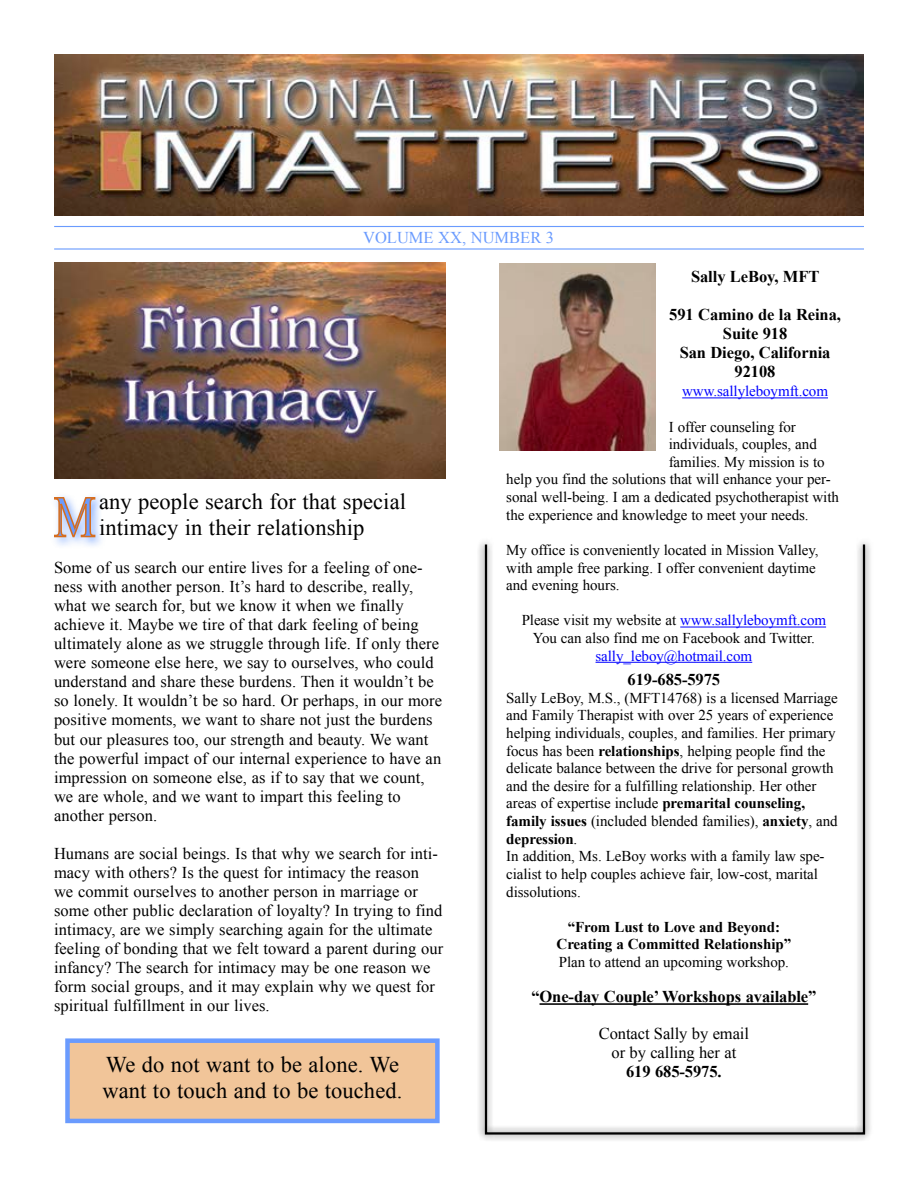
<style>
.page{position:relative;width:918px;height:1188px;background:#fff}
.page>*{position:absolute;margin:0;border:0;box-sizing:border-box;transform-origin:0 0}
.t1{font:22.5px/26px "Times New Roman";letter-spacing:.005em;color:#000}
.t2{font:16.5px/19px "Times New Roman";letter-spacing:.005em;color:#000}
.t3{font:700 16.5px/19px "Times New Roman";letter-spacing:-.005em;color:#000;text-align:center}
.t4{font:16.5px "Times New Roman";color:#6a9bfe}
.t5{font:15px/17.7px "Times New Roman";letter-spacing:-.005em;color:#000}
.t6{font:700 15px/17.5px "Times New Roman";letter-spacing:-.005em;color:#000;text-align:center}
.t7{font:15px "Times New Roman";letter-spacing:-.005em;color:#00f}
.s1{color:#00f}
.s2{font-weight:700}
</style>
<div class="page">
<img style="left:54px;top:262px;width:392px;height:216px">
<div style="left:477px;top:537px;width:397px;height:606px;background:#000;opacity:.75"></div>
<div style="left:485px;top:543px;width:380px;height:592px;border:2px solid #000"></div>
<div style="left:50px;top:493px;width:57px;height:56px;background:#6a9bfe;opacity:.75"></div>
<svg style="left:53px;top:495px;width:43px;height:43px"></svg>
<div style="left:499px;top:263px;width:350px;height:855px;background:#fff"></div>
<hr style="left:682px;top:398px;width:146px;height:1px;background:#00f">
<hr style="left:680px;top:627px;width:146px;height:1px;background:#00f">
<hr style="left:596px;top:662px;width:156px;height:1px;background:#00f">
<hr style="left:540px;top:1003px;width:268px;height:2px;background:#000">
<img style="left:500px;top:264px;width:155px;height:186px">
<img style="left:54px;top:54px;width:810px;height:162px">
<hr style="left:54px;top:226px;width:810px;height:1px;background:#6a9bfe">
<hr style="left:54px;top:248px;width:810px;height:2px;background:#6a9bfe">
<div style="left:68px;top:1041px;width:369px;height:80px;background:#f1c599"></div>
<div style="left:65px;top:1038px;width:375px;height:85px;border:4px solid #6a9bfe"></div>
<p class="t4" style="left:363px;top:227px;width:192px">VOLUME XX, NUMBER 3</p>
<h1 class="t1" style="left:99px;top:488px;width:309px">any people search for that special intimacy in their relationship</h1>
<p class="t2" style="left:54px;top:558px;width:390px">Some of us search our entire lives for a feeling of one&shy;ness with another person. It’s hard to describe, really, what we search for, but we know it when we finally achieve it. Maybe we tire of that dark feeling of being ultimately alone as we struggle through life. If only there were someone else here, we say to ourselves, who could understand and share these burdens. Then it wouldn’t be so lonely. It wouldn’t be so hard. Or perhaps, in our more positive moments, we want to share not just the burdens but our pleasures too, our strength and beauty. We want the powerful impact of our internal experience to have an impression on someone else, as if to say that we count, we are whole, and we want to impart this feeling to another person.</p>
<p class="t2" style="left:54px;top:844px;width:391px">Humans are social beings. Is that why we search for inti&shy;macy with others? Is the quest for intimacy the reason<br>we commit ourselves to another person in marriage or some other public declaration of loyalty? In trying to find intimacy, are we simply searching again for the ultimate feeling of bonding that we felt toward a parent during our infancy? The search for intimacy may be one reason we form social groups, and it may explain why we quest for spiritual fulfillment in our lives.</p>
<h1 class="t1" style="left:102px;top:1051px;width:301px">We do not want to be alone. We want to touch and to be touched.</h1>
<p class="t3" style="left:691px;top:266px;width:130px">Sally LeBoy, MFT</p>
<p class="t3" style="left:669px;top:305px;width:173px">591 Camino de la Reina,<br>Suite 918<br>San Diego, California<br>92108</p>
<p class="t7" style="left:682px;top:381px;width:147px">www.sallyleboymft.com</p>
<p class="t5" style="left:669px;top:417px;width:129px">I offer counseling for</p>
<p class="t5" style="left:669px;top:435px;width:150px">individuals, couples, and</p>
<p class="t5" style="left:669px;top:453px;width:157px">families. My mission is to</p>
<p class="t5" style="left:506px;top:470px;width:326px">help you find the solutions that will enhance your per-</p>
<p class="t5" style="left:506px;top:488px;width:334px">sonal well-being. I am a dedicated psychotherapist with</p>
<p class="t5" style="left:506px;top:506px;width:304px">the experience and knowledge to meet your needs.</p>
<p class="t5" style="left:506px;top:541px;width:314px">My office is conveniently located in Mission Valley, with ample free parking. I offer convenient daytime and evening hours.</p>
<p class="t5" style="left:522px;top:611px;width:306px;text-align:center">Please visit my website at <span class="s1">www.sallyleboymft.com<br></span>You can also find me on Facebook and Twitter.</p>
<p class="t7" style="left:596px;top:646px;width:158px">sally_leboy@hotmail.com</p>
<p class="t3" style="left:628px;top:670px;width:94px">619-685-5975</p>
<p class="t5" style="left:506px;top:689px;width:333px">Sally LeBoy, M.S., (MFT14768) is a licensed Marriage and Family Therapist with over 25 years of experience helping individuals, couples, and families. Her primary focus has been <span class="s2">relationships</span>, helping people find the delicate balance between the drive for personal growth and the desire for a fulfilling relationship. Her other areas of expertise include <span class="s2">premarital counseling, family issues</span> (included blended families), <span class="s2">anxiety</span>, and <span class="s2">depression</span>.<br>In addition, Ms. LeBoy works with a family law spe&shy;cialist to help couples achieve fair, low-cost, marital dissolutions.</p>
<p class="t6" style="left:557px;top:918px;width:236px">“From Lust to Love and Beyond:<br>Creating a Committed Relationship”</p>
<p class="t5" style="left:559px;top:953px;width:232px">Plan to attend an upcoming workshop.</p>
<p class="t3" style="left:531px;top:987px;width:287px">“One-day Couple’ Workshops available”</p>
<p class="t2" style="left:599px;top:1024px;width:152px;text-align:center">Contact Sally by email or by calling her at</p>
<p class="t3" style="left:626px;top:1062px;width:97px">619 685-5975.</p>
</div>
